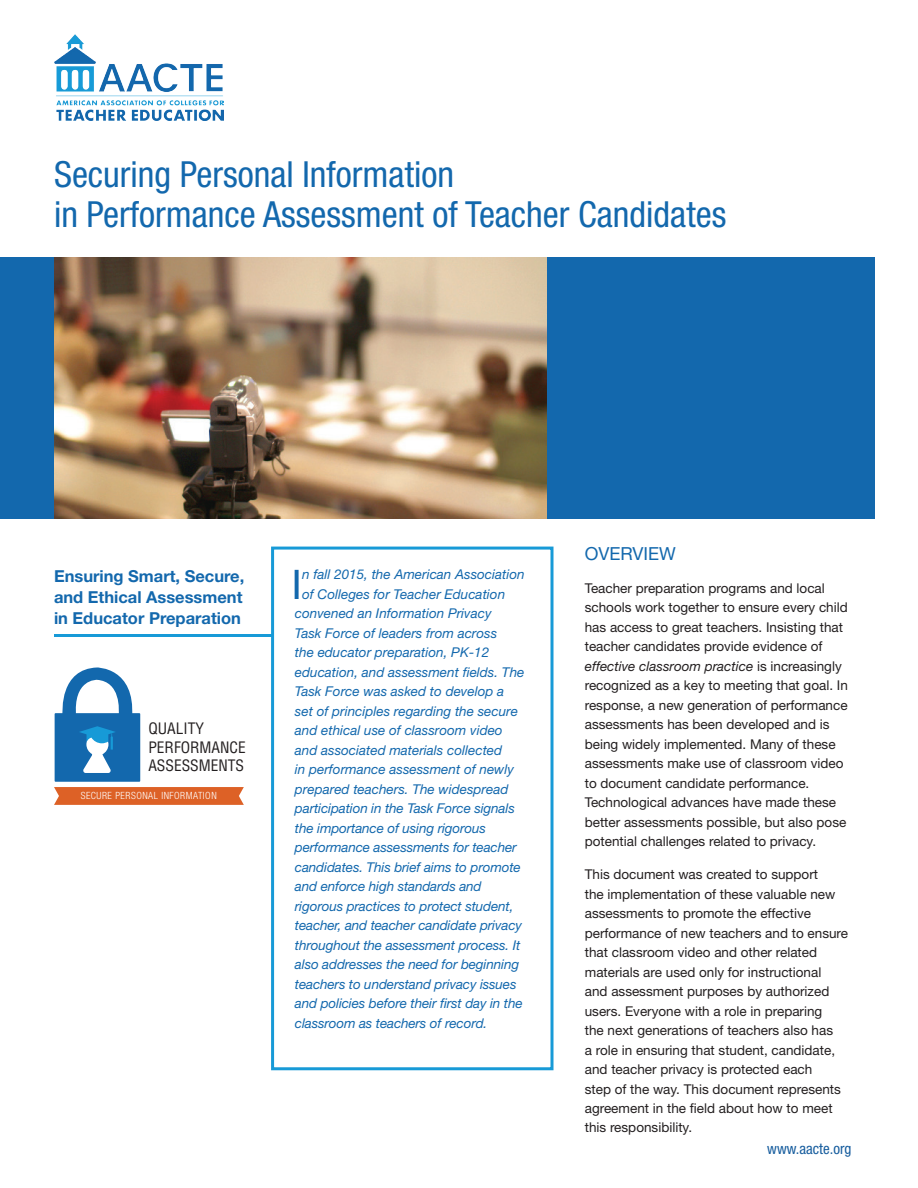
<style>
.page{position:relative;width:918px;height:1188px;background:#fff}
.page>*{position:absolute;margin:0;border:0;box-sizing:border-box;transform-origin:0 0}
.t1{font:40.8px "Helvetica Neue LT Std";color:#1368ad}
.t2{font:condensed 36px/40.5px "Helvetica Neue LT Std";color:#1368ad}
.t3{font:18px "Helvetica Neue LT Std";color:#1368ad}
.t4{font:700 16.5px/21px "Helvetica Neue LT Std";color:#1368ad;text-align:justify}
.t5{font:condensed 15.45px/18.5px "Helvetica";color:#231f20}
.t6{font:condensed 15px "Helvetica Neue LT Std";color:#175d9e}
.t7{font:13.5px/19.5px "Helvetica Neue LT Std";color:#231f20}
.t8{font:italic 13.5px "Helvetica Neue LT Std";letter-spacing:-.01em;color:#1368ad}
.t9{font:300 condensed 9.9px "Helvetica Neue LT Std";letter-spacing:.05em;color:#fff}
.s1{font-style:italic}
</style>
<div class="page">
<div style="left:271px;top:547px;width:283px;height:523px;border:3px solid #179ad7"></div>
<div style="left:79px;top:257px;width:796px;height:262px;background:#1368ad"></div>
<div style="left:0;top:257px;width:64px;height:262px;background:#1368ad"></div>
<hr style="left:54px;top:635px;width:218px;height:2px;background:#179ad7">
<img style="left:54px;top:257px;width:493px;height:262px">
<div style="left:55px;top:713px;width:85px;height:69px;background:#1368ad"></div>
<svg style="left:60px;top:668px;width:76px;height:46px"></svg>
<svg style="left:54px;top:787px;width:190px;height:18px;background:#de662d"></svg>
<svg style="left:79px;top:726px;width:36px;height:47px"></svg>
<img style="left:54px;top:34px;width:169px;height:87px">
<h2 class="t2" style="left:54px;top:154px;width:674px">Securing Personal Information<br>in Performance Assessment of Teacher Candidates</h2>
<p class="t4" style="left:54px;top:565px;width:192px">Ensuring Smart, Secure, and Ethical Assessment in Educator Preparation</p>
<p class="t5" style="left:148px;top:719px;width:99px">QUALITY<br>PERFORMANCE<br>ASSESSMENTS</p>
<p class="t9" style="left:81px;top:790px;width:137px">SECURE PERSONAL INFORMATION</p>
<h1 class="t1" style="left:292px;top:560px;width:12px">I</h1>
<p class="t8" style="left:302px;top:567px;width:224px">n fall 2015, the American Association</p>
<p class="t8" style="left:302px;top:586px;width:205px">of Colleges for Teacher Education</p>
<p class="t8" style="left:295px;top:606px;width:198px">convened an Information Privacy</p>
<p class="t8" style="left:295px;top:625px;width:204px">Task Force of leaders from across</p>
<p class="t8" style="left:295px;top:645px;width:196px">the educator preparation, PK-12</p>
<p class="t8" style="left:295px;top:664px;width:231px">education, and assessment fields. The</p>
<p class="t8" style="left:295px;top:684px;width:211px">Task Force was asked to develop a</p>
<p class="t8" style="left:295px;top:703px;width:225px">set of principles regarding the secure</p>
<p class="t8" style="left:295px;top:722px;width:209px">and ethical use of classroom video</p>
<p class="t8" style="left:295px;top:742px;width:209px">and associated materials collected</p>
<p class="t8" style="left:295px;top:761px;width:221px">in performance assessment of newly</p>
<p class="t8" style="left:295px;top:781px;width:215px">prepared teachers. The widespread</p>
<p class="t8" style="left:295px;top:800px;width:221px">participation in the Task Force signals</p>
<p class="t8" style="left:295px;top:820px;width:193px">the importance of using rigorous</p>
<p class="t8" style="left:295px;top:839px;width:223px">performance assessments for teacher</p>
<p class="t8" style="left:295px;top:859px;width:227px">candidates. This brief aims to promote</p>
<p class="t8" style="left:295px;top:878px;width:188px">and enforce high standards and</p>
<p class="t8" style="left:295px;top:898px;width:220px">rigorous practices to protect student,</p>
<p class="t8" style="left:295px;top:917px;width:229px">teacher, and teacher candidate privacy</p>
<p class="t8" style="left:295px;top:937px;width:227px">throughout the assessment process. It</p>
<p class="t8" style="left:295px;top:956px;width:226px">also addresses the need for beginning</p>
<p class="t8" style="left:295px;top:976px;width:223px">teachers to understand privacy issues</p>
<p class="t8" style="left:295px;top:995px;width:229px">and policies before their first day in the</p>
<p class="t8" style="left:295px;top:1015px;width:194px">classroom as teachers of record.</p>
<h3 class="t3" style="left:585px;top:543px;width:93px">OVERVIEW</h3>
<p class="t7" style="left:585px;top:578px;width:265px">Teacher preparation programs and local schools work together to ensure every child has access to great teachers. Insisting that teacher candidates provide evidence of <span class="s1">effective classroom practice</span> is increasingly recognized as a key to meeting that goal. In response, a new generation of performance assessments has been developed and is being widely implemented. Many of these assessments make use of classroom video to document candidate performance.<br>Technological advances have made these better assessments possible, but also pose potential challenges related to privacy.</p>
<p class="t7" style="left:585px;top:864px;width:265px">This document was created to support<br>the implementation of these valuable new assessments to promote the effective performance of new teachers and to ensure that classroom video and other related materials are used only for instructional<br>and assessment purposes by authorized users. Everyone with a role in preparing<br>the next generations of teachers also has<br>a role in ensuring that student, candidate, and teacher privacy is protected each<br>step of the way. This document represents agreement in the field about how to meet this responsibility.</p>
<p class="t6" style="left:767px;top:1140px;width:86px">www.aacte.org</p>
</div>
